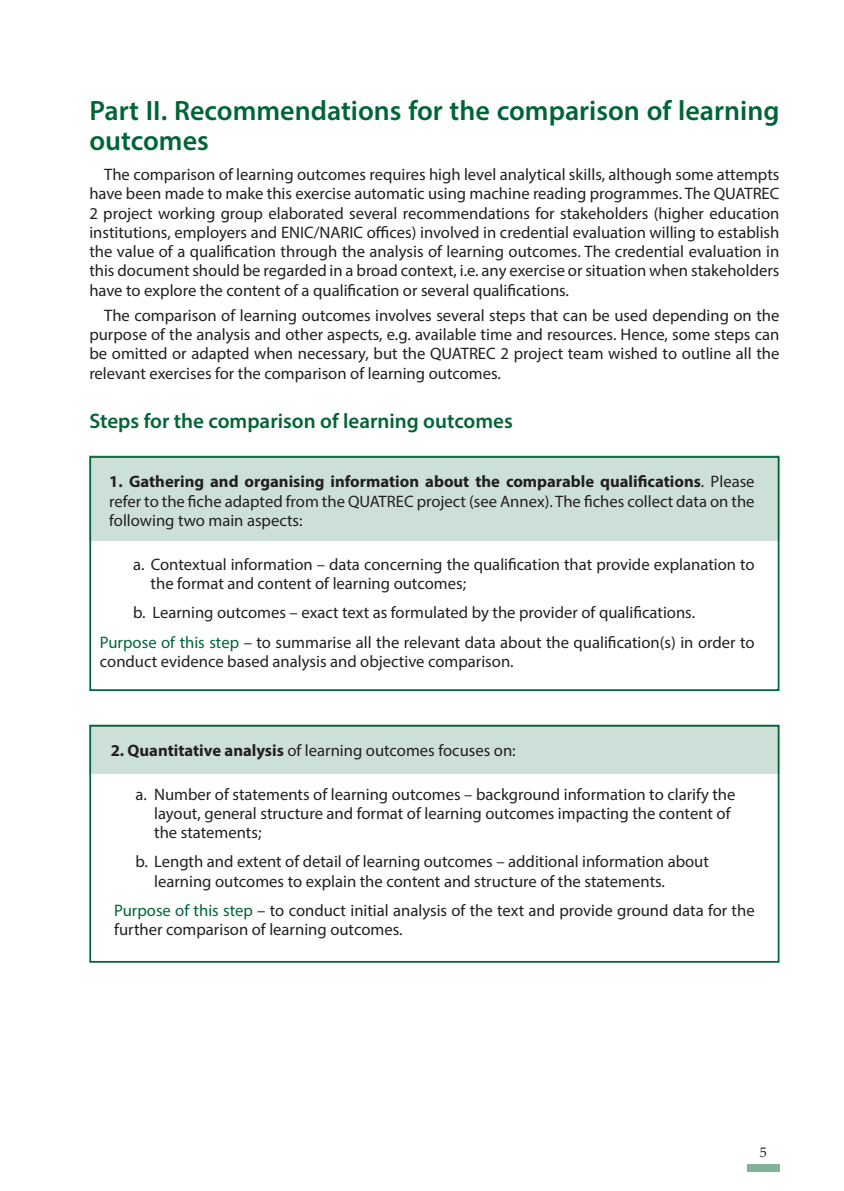
<style>
.page{position:relative;width:844px;height:1191px;background:#fff}
.page>*{position:absolute;margin:0;border:0;box-sizing:border-box;transform-origin:0 0}
.Virsraksti18{font:600 28px/29.8px "Myriad Pro";color:#006536}
.VirsrakstsApaks{font:600 21px "Myriad Pro";color:#006536}
.Teksts9{font:16.62px/19.2px "Myriad Pro";color:#231f20}
.t1{font:14px "Palatino Linotype";color:#231f20}
.s1{font-weight:700}
.s2{color:#006536}
</style>
<div class="page">
<div style="left:89px;top:455px;width:690px;height:86px;background:#cde0d7"></div>
<div style="left:89px;top:724px;width:690px;height:49px;background:#cde0d7"></div>
<div style="left:89px;top:456px;width:690px;height:235px;border:2px solid #006536"></div>
<div style="left:89px;top:725px;width:690px;height:237px;border:2px solid #006536"></div>
<div style="left:747px;top:1164px;width:32px;height:8px;background:#80b29a"></div>
<p class="Virsraksti18" style="left:89px;top:95px;width:691px">Part II. Recommendations for the comparison of learning outcomes</p>
<p class="Teksts9" style="left:89px;top:165px;width:691px;text-align:justify;text-indent:15px">The comparison of learning outcomes requires high level analytical skills, although some attempts have been made to make this exercise automatic using machine reading programmes. The QUATREC 2 project working group elaborated several recommendations for stakeholders (higher education institutions, employers and ENIC/NARIC offices) involved in credential evaluation willing to establish the value of a qualification through the analysis of learning outcomes. The credential evaluation in this document should be regarded in a broad context, i.e. any exercise or situation when stakeholders have to explore the content of a qualification or several qualifications.</p>
<p class="Teksts9" style="left:89px;top:305px;width:691px;text-align:justify;text-indent:15px">The comparison of learning outcomes involves several steps that can be used depending on the purpose of the analysis and other aspects, e.g. available time and resources. Hence, some steps can be omitted or adapted when necessary, but the QUATREC 2 project team wished to outline all the relevant exercises for the comparison of learning outcomes.</p>
<p class="VirsrakstsApaks" style="left:89px;top:408px;width:425px">Steps for the comparison of learning outcomes</p>
<p class="Teksts9" style="left:109px;top:472px;width:646px;text-align:justify"><span class="s1">1. Gathering and organising information about the comparable qualifications</span>. Please refer to the fiche adapted from the QUATREC project (see Annex). The fiches collect data on the following two main aspects:</p>
<p class="Teksts9" style="left:151px;top:554px;width:605px;text-indent:-17px">a. Contextual information – data concerning the qualification that provide explanation to the format and content of learning outcomes;</p>
<p class="Teksts9" style="left:133px;top:603px;width:563px">b. Learning outcomes – exact text as formulated by the provider of qualifications.</p>
<p class="Teksts9" style="left:100px;top:632px;width:656px"><span class="s2">Purpose of this step</span> – to summarise all the relevant data about the qualification(s) in order to conduct evidence based analysis and objective comparison.</p>
<p class="Teksts9" style="left:111px;top:740px;width:406px"><span class="s1">2. Quantitative analysis</span> of learning outcomes focuses on:</p>
<p class="Teksts9" style="left:154px;top:784px;width:582px;text-indent:-19px">a. Number of statements of learning outcomes – background information to clarify the layout, general structure and format of learning outcomes impacting the content of the statements;</p>
<p class="Teksts9" style="left:154px;top:852px;width:556px;text-indent:-19px">b. Length and extent of detail of learning outcomes – additional information about learning outcomes to explain the content and structure of the statements.</p>
<p class="Teksts9" style="left:114px;top:900px;width:641px"><span class="s2">Purpose of this step</span> – to conduct initial analysis of the text and provide ground data for the further comparison of learning outcomes.</p>
<p class="t1" style="left:759px;top:1141px;width:8px">5</p>
</div>
